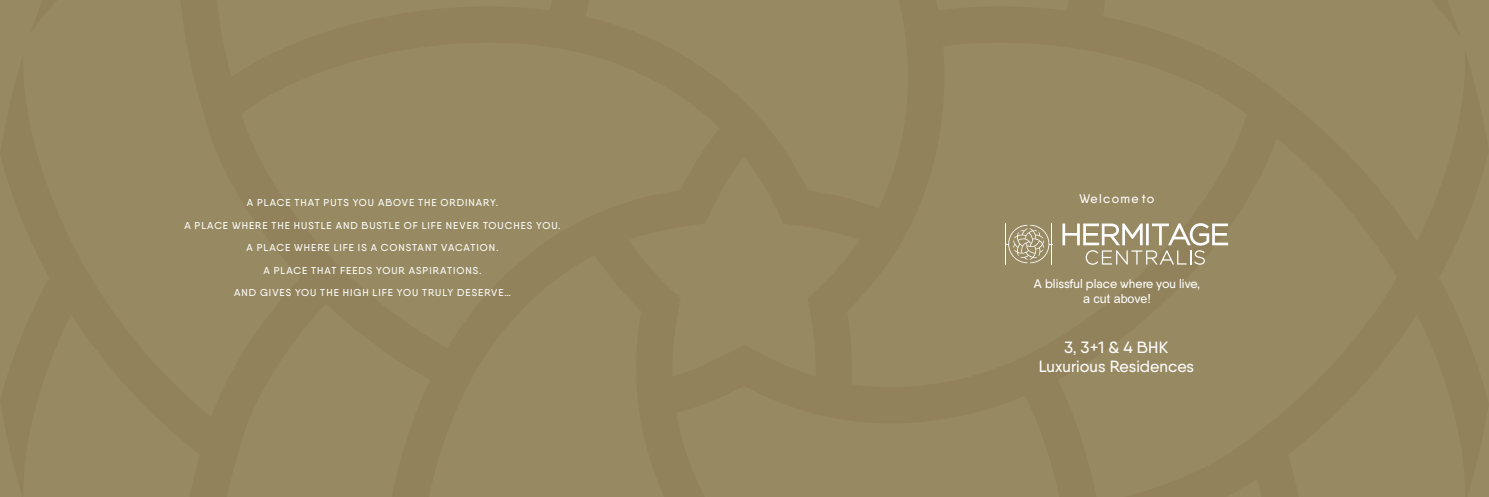
<style>
.page{position:relative;width:1489px;height:497px;background:#fff}
.page>*{position:absolute;margin:0;border:0;box-sizing:border-box;transform-origin:0 0}
.t1{font:500 16.25px/19.6px "Qanelas";color:#fefefe;text-align:center}
.t2{font:500 12.5px "Qanelas";color:#fff}
.t3{font:12.5px "Arial";color:#fff}
.t4{font:500 12.5px "Qanelas";letter-spacing:.11em;color:#fff}
.t5{font:500 10px "Qanelas";letter-spacing:.1em;color:#fefefe}
</style>
<div class="page">
<div style="left:0;top:0;width:1488px;height:496px;background:#978961"></div>
<svg style="left:1062px;top:223px;width:165px;height:41px"></svg>
<hr style="left:1005px;top:223px;width:1px;height:41px;background:#fefefe">
<hr style="left:1051px;top:223px;width:1px;height:41px;background:#fefefe">
<svg style="left:1006px;top:224px;width:45px;height:39px;background:#a89d7c"></svg>
<p class="t5" style="left:247px;top:198px;width:253px">A PLACE THAT PUTS YOU ABOVE THE ORDINARY.</p>
<p class="t5" style="left:184px;top:220px;width:378px">A PLACE WHERE THE HUSTLE AND BUSTLE OF LIFE NEVER TOUCHES YOU.</p>
<p class="t5" style="left:246px;top:243px;width:253px">A PLACE WHERE LIFE IS A CONSTANT VACATION.</p>
<p class="t5" style="left:263px;top:265px;width:219px">A PLACE THAT FEEDS YOUR ASPIRATIONS.</p>
<p class="t5" style="left:234px;top:288px;width:278px">AND GIVES YOU THE HIGH LIFE YOU TRULY DESERVE…</p>
<p class="t4" style="left:1079px;top:192px;width:76px">Welcome to</p>
<p class="t2" style="left:1033px;top:278px;width:168px">A blissful place where you live,</p>
<p class="t3" style="left:1083px;top:294px;width:69px">a cut above!</p>
<h1 class="t1" style="left:1038px;top:337px;width:157px">3, 3+1 &amp; 4 BHK<br>Luxurious Residences</h1>
</div>
